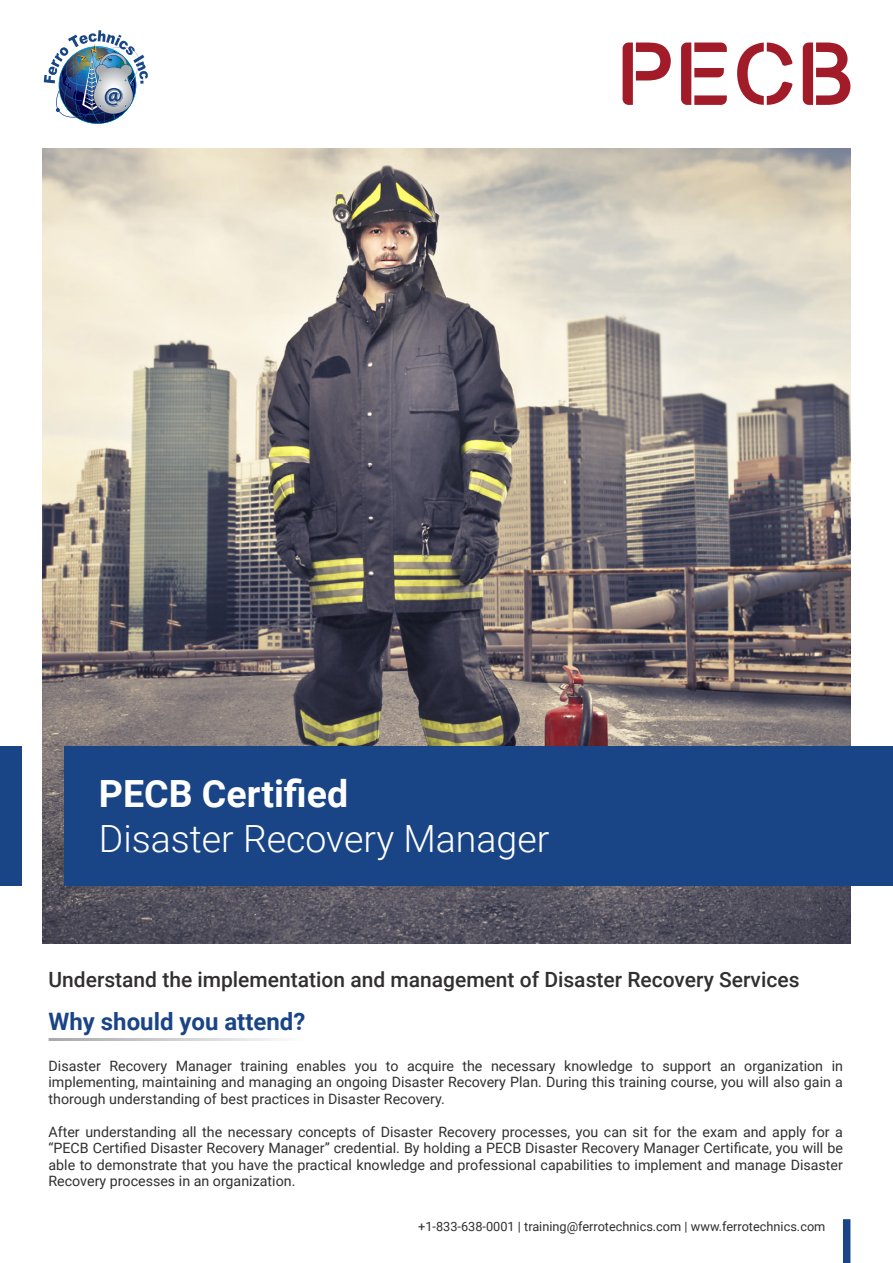
<style>
.page{position:relative;width:893px;height:1263px;background:#fff}
.page>*{position:absolute;margin:0;border:0;box-sizing:border-box;transform-origin:0 0}
.t1{font:300 37.5px "Roboto";color:#fff}
.t2{font:700 37.5px "Roboto";color:#fff}
.t3{font:700 24px "Roboto";color:#194586}
.t4{font:500 21px "Roboto";color:#312f30}
.t5{font:14.25px/16.5px "Roboto";color:#312f30;text-align:justify}
.Bullet_Points{font:12.75px "Roboto";color:#312f30}
</style>
<div class="page">
<img style="left:43px;top:149px;width:807px;height:794px">
<div style="left:65px;top:747px;width:828px;height:139px;background:#194586"></div>
<div style="left:0;top:747px;width:21px;height:139px;background:#194586"></div>
<svg style="left:623px;top:43px;width:48px;height:62px"></svg>
<svg style="left:681px;top:43px;width:46px;height:62px"></svg>
<svg style="left:737px;top:43px;width:55px;height:62px"></svg>
<svg style="left:803px;top:43px;width:47px;height:62px"></svg>
<div style="left:843px;top:1219px;width:7px;height:44px;background:#194586"></div>
<img style="left:44px;top:30px;width:104px;height:94px">
<p class="t2" style="left:99px;top:767px;width:251px">PECB Certified</p>
<p class="t1" style="left:99px;top:812px;width:452px">Disaster Recovery Manager</p>
<p class="t4" style="left:49px;top:964px;width:752px">Understand the implementation and management of Disaster Recovery Services</p>
<p class="t3" style="left:49px;top:1005px;width:258px">Why should you attend?</p>
<p class="t5" style="left:49px;top:1057px;width:796px">Disaster Recovery Manager training enables you to acquire the necessary knowledge to support an organization in implementing, maintaining and managing an ongoing Disaster Recovery Plan. During this training course, you will also gain a thorough understanding of best practices in Disaster Recovery.</p>
<p class="t5" style="left:49px;top:1123px;width:796px">After understanding all the necessary concepts of Disaster Recovery processes, you can sit for the exam and apply for a “PECB Certified Disaster Recovery Manager” credential. By holding a PECB Disaster Recovery Manager Certificate, you will be able to demonstrate that you have the practical knowledge and professional capabilities to implement and manage Disaster Recovery processes in an organization.</p>
<p class="Bullet_Points" style="left:418px;top:1218px;width:409px">+1-833-638-0001 | training@ferrotechnics.com | www.ferrotechnics.com</p>
</div>
